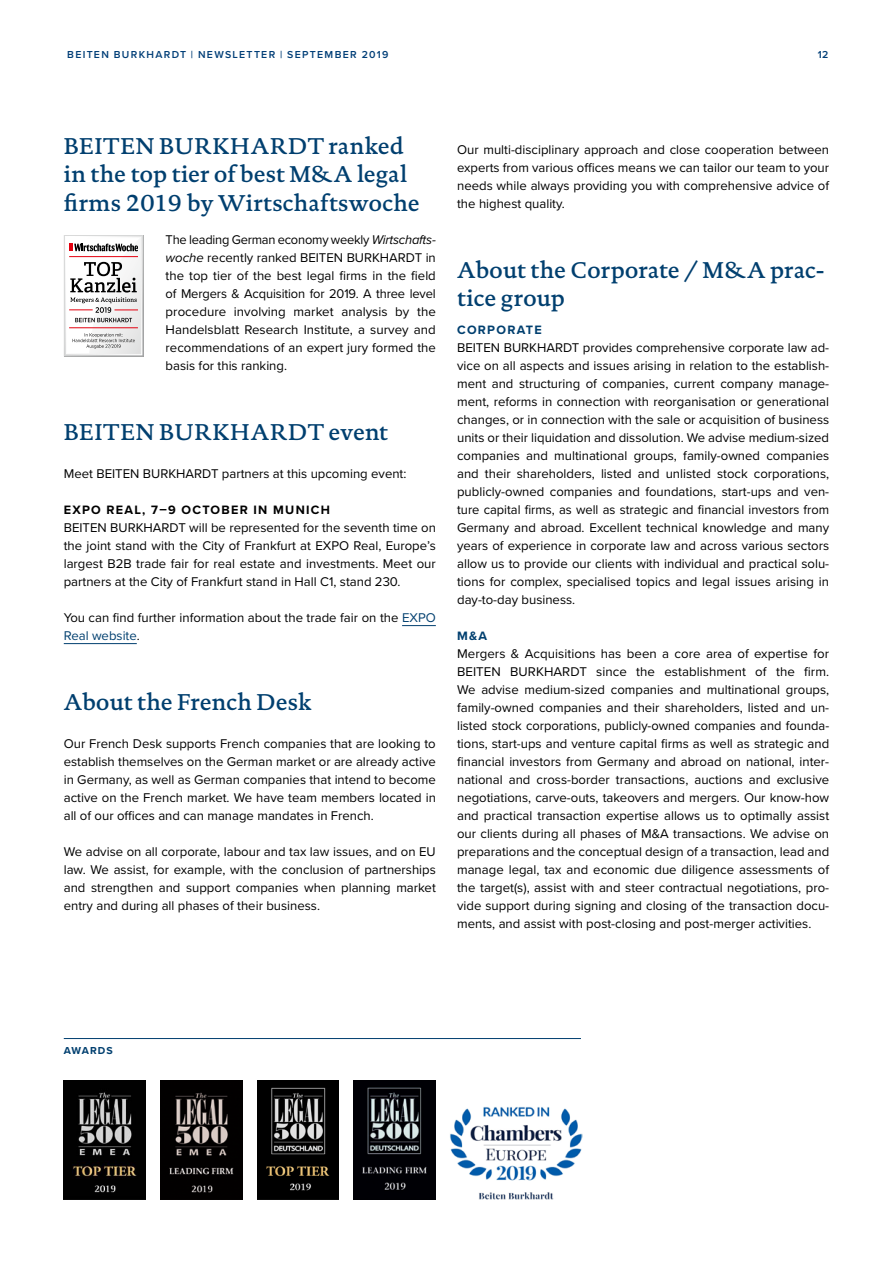
<style>
.page{position:relative;width:893px;height:1263px;background:#fff}
.page>*{position:absolute;margin:0;border:0;box-sizing:border-box;transform-origin:0 0}
.t1{font:500 23.25px/28.5px "DTL Documenta TOT";letter-spacing:.005em;color:#003f6f}
.t2{font:500 23.25px "DTL Documenta TOT";letter-spacing:.03em;color:#003f6f}
.t3{font:13.2px/18px "Proxima Nova";color:#000;text-align:justify}
.t4{font:700 12.6px "Proxima Nova";letter-spacing:.1em;color:#000}
.t5{font:700 12.6px "Proxima Nova";letter-spacing:.1em;color:#003f6f}
.t6{font:600 10.5px "Proxima Nova";letter-spacing:.125em;color:#003e77}
.t7{font:700 10.5px "Proxima Nova";letter-spacing:.1em;color:#003f6f}
.s1{font-style:italic}
.s2{color:#003f6f}
</style>
<div class="page">
<hr style="left:402px;top:625px;width:34px;height:1px;background:#003f6f">
<hr style="left:64px;top:643px;width:73px;height:1px;background:#003f6f">
<svg style="left:64px;top:235px;width:80px;height:122px"></svg>
<svg style="left:64px;top:235px;width:79px;height:121px"></svg>
<hr style="left:69px;top:327px;width:69px;height:1px;background:#e3000f">
<hr style="left:64px;top:1038px;width:517px;height:1px;background:#003f6f">
<img style="left:450px;top:1107px;width:132px;height:93px">
<img style="left:161px;top:1080px;width:81px;height:119px">
<img style="left:354px;top:1080px;width:82px;height:119px">
<img style="left:257px;top:1080px;width:82px;height:119px">
<img style="left:64px;top:1080px;width:81px;height:119px">
<p class="t6" style="left:67px;top:47px;width:323px">BEITEN BURKHARDT | NEWSLETTER | SEPTEMBER 2019</p>
<p class="t6" style="left:818px;top:47px;width:12px">12</p>
<h1 class="t1" style="left:64px;top:131px;width:357px">BEITEN BURKHARDT ranked in the top tier of best M&amp;A legal firms 2019 by Wirtschaftswoche</h1>
<p class="t3" style="left:166px;top:230px;width:272px">The leading German economy weekly <span class="s1">Wirtschafts&shy;woche</span> recently ranked BEITEN BURKHARDT in the top tier of the best legal firms in the field of Mergers &amp; Acquisition for 2019. A three level procedure involving market analysis by the Handelsblatt Research Institute, a survey and recommendations of an expert jury formed the basis for this ranking.</p>
<h1 class="t2" style="left:64px;top:418px;width:326px">BEITEN BURKHARDT event</h1>
<p class="t3" style="left:64px;top:464px;width:344px">Meet BEITEN BURKHARDT partners at this upcoming event:</p>
<p class="t4" style="left:64px;top:500px;width:268px">EXPO REAL, 7–9 OCTOBER IN MUNICH</p>
<p class="t3" style="left:64px;top:518px;width:374px">BEITEN BURKHARDT will be represented for the seventh time on the joint stand with the City of Frankfurt at EXPO Real, Europe’s largest B2B trade fair for real estate and investments. Meet our partners at the City of Frankfurt stand in Hall C1, stand 230.</p>
<p class="t3" style="left:64px;top:608px;width:374px">You can find further information about the trade fair on the <span class="s2">EXPO<br>Real website</span>.</p>
<h1 class="t1" style="left:64px;top:687px;width:249px">About the French Desk</h1>
<p class="t3" style="left:64px;top:734px;width:374px">Our French Desk supports French companies that are looking to establish themselves on the German market or are already active in Germany, as well as German companies that intend to become active on the French market. We have team members located in all of our offices and can manage mandates in French.</p>
<p class="t3" style="left:64px;top:842px;width:374px">We advise on all corporate, labour and tax law issues, and on EU law. We assist, for example, with the conclusion of partnerships and strengthen and support companies when planning market entry and during all phases of their business.</p>
<p class="t3" style="left:457px;top:140px;width:374px">Our multi-disciplinary approach and close cooperation between experts from various offices means we can tailor our team to your needs while always providing you with comprehensive advice of the highest quality.</p>
<h1 class="t1" style="left:457px;top:255px;width:369px">About the Corporate / M&amp;A prac&shy;tice group</h1>
<p class="t5" style="left:457px;top:320px;width:86px">CORPORATE</p>
<p class="t3" style="left:457px;top:338px;width:374px">BEITEN BURKHARDT provides comprehensive corporate law ad&shy;vice on all aspects and issues arising in relation to the establish&shy;ment and structuring of companies, current company manage&shy;ment, reforms in connection with reorganisation or generational changes, or in connection with the sale or acquisition of business units or their liquidation and dissolution. We advise medium-sized companies and multinational groups, family-owned companies and their shareholders, listed and unlisted stock corporations, publicly-owned companies and foundations, start-ups and ven&shy;ture capital firms, as well as strategic and financial investors from Germany and abroad. Excellent technical knowledge and many years of experience in corporate law and across various sectors allow us to provide our clients with individual and practical solu&shy;tions for complex, specialised topics and legal issues arising in day-to-day business.</p>
<p class="t5" style="left:457px;top:626px;width:32px">M&amp;A</p>
<p class="t3" style="left:457px;top:644px;width:374px">Mergers &amp; Acquisitions has been a core area of expertise for BEITEN BURKHARDT since the establishment of the firm.<br>We advise medium-sized companies and multinational groups, family-owned companies and their shareholders, listed and un&shy;listed stock corporations, publicly-owned companies and founda&shy;tions, start-ups and venture capital firms as well as strategic and financial investors from Germany and abroad on national, inter&shy;national and cross-border transactions, auctions and exclusive negotiations, carve-outs, takeovers and mergers. Our know-how and practical transaction expertise allows us to optimally assist our clients during all phases of M&amp;A transactions. We advise on preparations and the conceptual design of a transaction, lead and manage legal, tax and economic due diligence assessments of the target(s), assist with and steer contractual negotiations, pro&shy;vide support during signing and closing of the transaction docu&shy;ments, and assist with post-closing and post-merger activities.</p>
<p class="t7" style="left:64px;top:1042px;width:50px">AWARDS</p>
</div>
